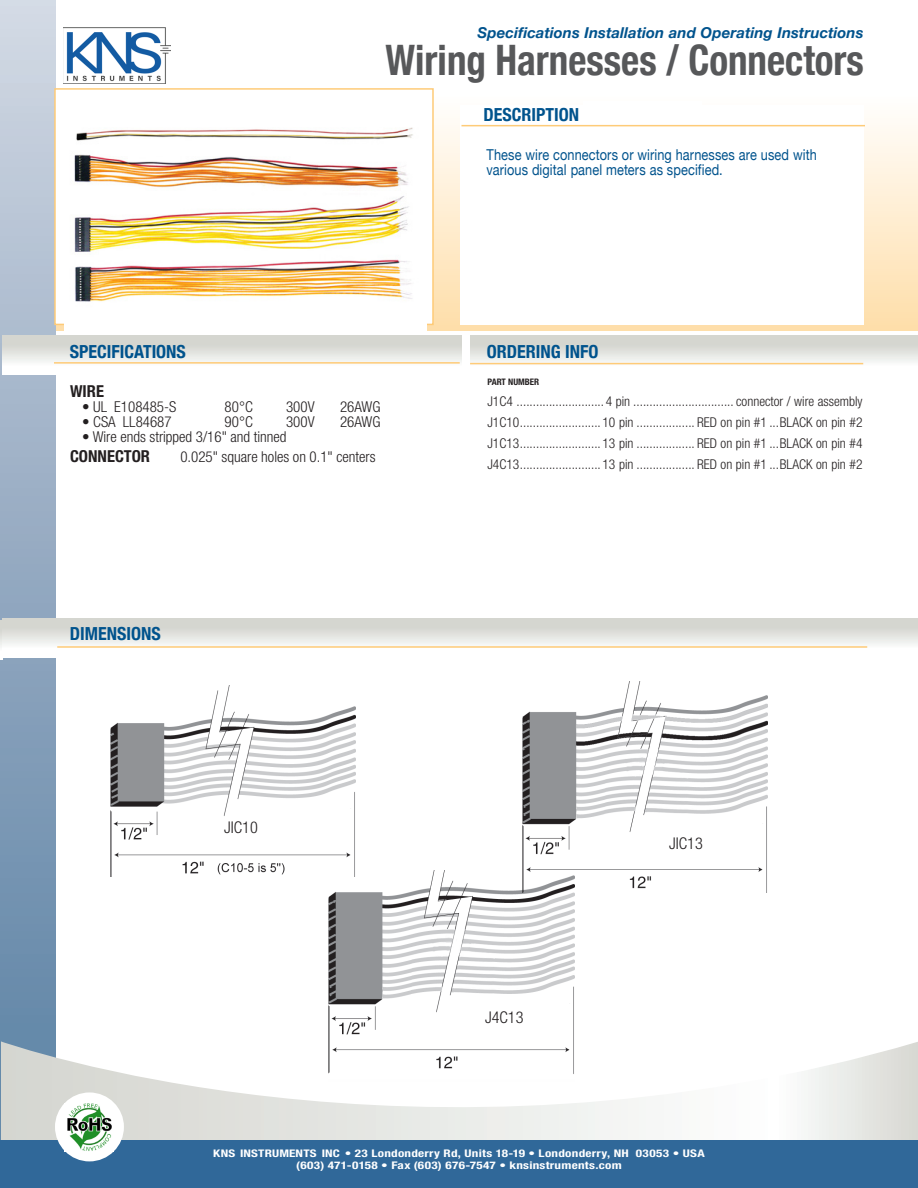
<style>
.page{position:relative;width:918px;height:1188px;background:#fff}
.page>*{position:absolute;margin:0;border:0;box-sizing:border-box;transform-origin:0 0}
.t1{font:700 condensed 42px "Helvetica Neue";color:#57585a;scale:.93 1}
.titles{font:700 condensed 18px "Helvetica Neue";color:#00538d}
.SPECIFICATIONS_TITLE{font:700 condensed 16.5px "Helvetica Neue LT Pro";color:#231f20}
.t2{font:300 condensed 16.2px "Helvetica Neue LT Std";color:#231f20}
.cat_text{font:15px/15px "Helvetica Neue";letter-spacing:.005em;color:#00538d;scale:.85 1}
.SPECIFICATIONS{font:300 condensed 15px "Helvetica Neue LT Std";color:#231f20}
.t3{font:italic 700 15px "Helvetica Neue";letter-spacing:.005em;color:#00538d}
.SPECIFICATIONS_TITLE-2{font:300 condensed 15px "Helvetica Neue LT Std";color:#231f20}
.Order_4C{font:300 condensed 13.5px "Helvetica Neue LT Std";color:#231f20}
.t4{font:700 condensed 10.5px/12.6px "Helvetica Neue LT Pro";letter-spacing:.02em;color:#fff;text-align:center;scale:1.25 1}
.ORDER_TITLE{font:700 condensed 9px "Helvetica Neue LT Pro";color:#231f20}
.s1{font-style:inherit}
</style>
<div class="page">
<svg style="left:0;top:96px;width:1px;height:234px"></svg>
<svg style="left:0;top:1041px;width:1px;height:100px"></svg>
<svg style="left:56px;top:123px;width:862px;height:207px;background:#feebcc"></svg>
<div style="left:460px;top:105px;width:403px;height:219px;background:#fff"></div>
<svg style="left:1px;top:0;width:55px;height:1041px;background:#99aec4"></svg>
<svg style="left:1px;top:1041px;width:917px;height:100px"></svg>
<div style="left:54px;top:88px;width:380px;height:237px;background:#fff;border:2px solid #fecb78"></div>
<hr style="left:461px;top:125px;width:404px;height:1px;background:#fecb78">
<img style="left:63px;top:27px;width:107px;height:56px">
<div style="left:0;top:1141px;width:918px;height:47px;background:#306899"></div>
<div style="left:55px;top:1092px;width:69px;height:69px;background:#fff;border-radius:50%"></div>
<img style="left:67px;top:1104px;width:45px;height:47px">
<img style="left:110px;top:685px;width:246px;height:192px">
<img style="left:522px;top:681px;width:246px;height:212px">
<img style="left:329px;top:870px;width:245px;height:211px">
<svg style="left:0;top:621px;width:2px;height:39px"></svg>
<div style="left:2px;top:336px;width:459px;height:39px;background:linear-gradient(to bottom,#cccdc6,#fff)"></div>
<svg style="left:470px;top:336px;width:448px;height:29px;background:#e0e1db"></svg>
<div style="left:2px;top:618px;width:916px;height:39px;background:linear-gradient(to bottom,#cbccc5,#fff)"></div>
<hr style="left:57px;top:646px;width:810px;height:2px;background:#fecb78">
<hr style="left:54px;top:362px;width:406px;height:2px;background:#fecb78">
<hr style="left:470px;top:363px;width:393px;height:1px;background:#fecb78">
<img style="left:64px;top:127px;width:362px;height:203px">
<p class="t3" style="left:478px;top:21px;width:387px">Specifications Installation and Operating Instructions</p>
<p class="t1" style="left:386px;top:25px;width:516px">Wiring Harnesses / Connectors</p>
<h2 class="titles" style="left:484px;top:99px;width:189px">DESCRIPTION &amp; FEATURES</h2>
<p class="cat_text" style="left:487px;top:148px;width:390px">These wire connectors or wiring harnesses are used with various digital panel meters as specified.</p>
<p class="titles" style="left:70px;top:336px;width:118px">SPECIFICATIONS</p>
<p class="titles" style="left:487px;top:336px;width:113px">ORDERING INFO</p>
<p class="SPECIFICATIONS_TITLE" style="left:70px;top:381px;width:35px">WIRE</p>
<p class="SPECIFICATIONS" style="left:82px;top:398px;width:96px">• UL E108485-S</p>
<p class="SPECIFICATIONS" style="left:225px;top:398px;width:30px">80°C</p>
<p class="SPECIFICATIONS" style="left:286px;top:398px;width:30px">300V</p>
<p class="SPECIFICATIONS" style="left:340px;top:398px;width:42px">26AWG</p>
<p class="SPECIFICATIONS" style="left:82px;top:413px;width:91px">• CSA LL84687</p>
<p class="SPECIFICATIONS" style="left:225px;top:413px;width:30px">90°C</p>
<p class="SPECIFICATIONS" style="left:286px;top:413px;width:30px">300V</p>
<p class="SPECIFICATIONS" style="left:340px;top:413px;width:42px">26AWG</p>
<p class="SPECIFICATIONS" style="left:82px;top:428px;width:206px">• Wire ends stripped 3/16" and tinned</p>
<p class="SPECIFICATIONS_TITLE" style="left:70px;top:446px;width:82px">CONNECTOR</p>
<p class="SPECIFICATIONS_TITLE-2" style="left:180px;top:448px;width:197px">0.025" square holes on 0.1" centers</p>
<p class="titles" style="left:70px;top:619px;width:92px">DIMENSIONS</p>
<p class="t2" style="left:224px;top:818px;width:35px">JIC10</p>
<p class="ORDER_TITLE" style="left:488px;top:376px;width:53px">PART NUMBER</p>
<p class="Order_4C" style="left:488px;top:394px;width:377px">J1C4 ...........................4 pin ............................... connector / wire assembly</p>
<p class="Order_4C" style="left:488px;top:415px;width:377px">J1C10.........................10 pin .................. RED on pin #1 ...BLACK on pin #2</p>
<p class="Order_4C" style="left:488px;top:436px;width:377px">J1C13.........................13 pin .................. RED on pin #1 ...BLACK on pin #4</p>
<p class="Order_4C" style="left:488px;top:457px;width:377px">J4C13.........................13 pin .................. RED on pin #1 ...BLACK on pin #2</p>
<p class="t2" style="left:485px;top:1008px;width:40px">J4C13</p>
<p class="t2" style="left:669px;top:834px;width:35px">JIC13</p>
<p class="t4" style="left:213px;top:1147px;width:395px"><span class="s1">KNS INSTRUMENTS INC</span> • 23 Londonderry Rd, Units 18-19 • Londonderry, NH 03053 • USA (603) 471-0158 • Fax (603) 676-7547 • knsinstruments.com</p>
</div>
